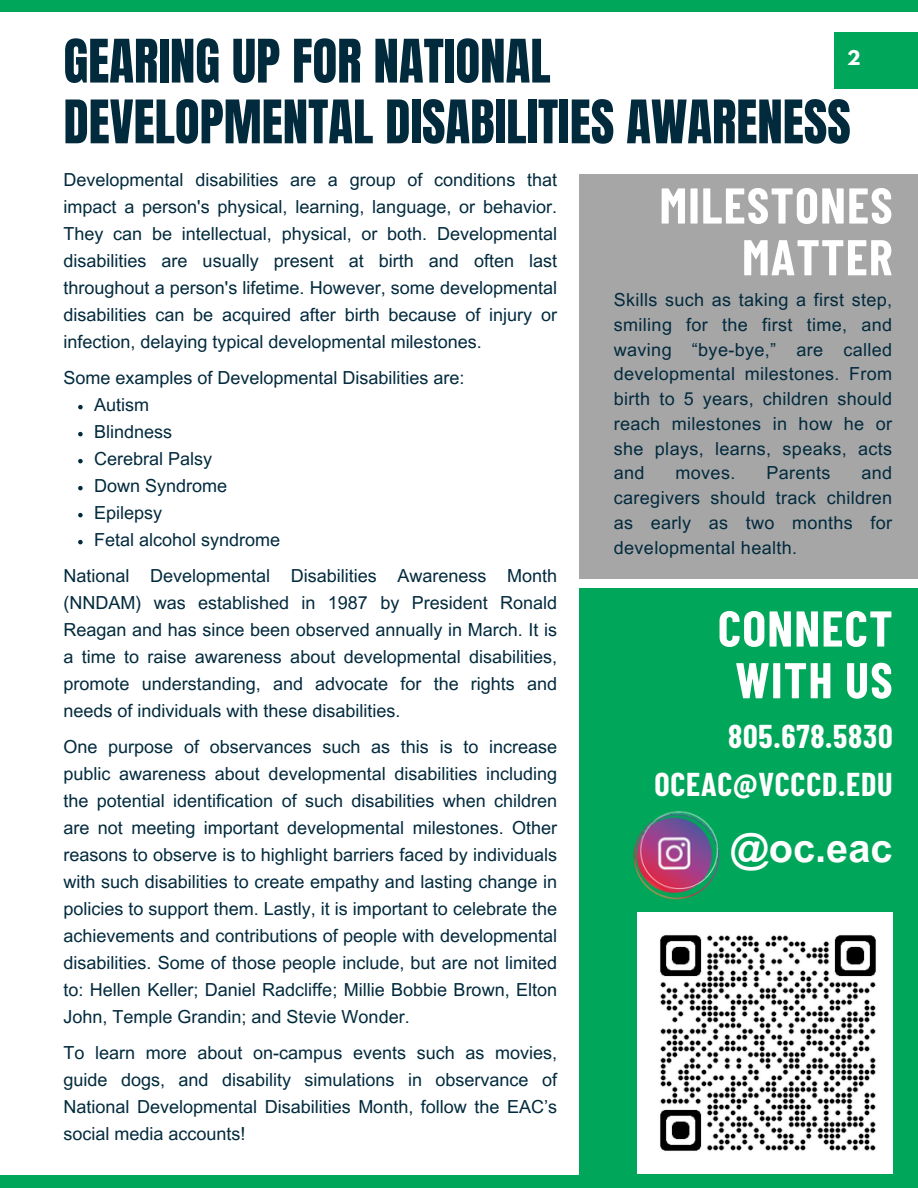
<style>
.page{position:relative;width:918px;height:1188px;background:#fff}
.page>*{position:absolute;margin:0;border:0;box-sizing:border-box;transform-origin:0 0}
.t1{font:51px/60.8px "Anton";color:#022a3d}
.t2{font:700 50.25px/51.8px "Barlow Condensed";letter-spacing:.025em;color:#fff;text-align:center}
.t3{font:700 39.75px "Arial MT Pro";color:#fff}
.t4{font:700 32.25px "Barlow Condensed";letter-spacing:.025em;color:#fff}
.t5{font:18px/27px "Arial MT Pro";color:#022a3d;text-align:justify}
.t6{font:18px "Arial MT Pro";letter-spacing:.02em;color:#022a3d}
.t7{font:700 18px "League Spartan";color:#fff}
</style>
<div class="page">
<div style="left:0;top:0;width:918px;height:12px;background:#00a659"></div>
<div style="left:0;top:1175px;width:918px;height:13px;background:#00a659"></div>
<div style="left:834px;top:32px;width:84px;height:56px;background:#00a659"></div>
<svg style="left:78px;top:405px;width:5px;height:4px"></svg>
<svg style="left:78px;top:432px;width:5px;height:4px"></svg>
<svg style="left:78px;top:459px;width:5px;height:4px"></svg>
<svg style="left:78px;top:486px;width:5px;height:4px"></svg>
<svg style="left:78px;top:513px;width:5px;height:4px"></svg>
<svg style="left:78px;top:540px;width:5px;height:4px"></svg>
<div style="left:579px;top:588px;width:339px;height:600px;background:#00a659"></div>
<img style="left:633px;top:811px;width:87px;height:89px">
<img style="left:637px;top:912px;width:256px;height:261px">
<div style="left:579px;top:174px;width:339px;height:405px;background:#a6a6a6"></div>
<p class="t1" style="left:64px;top:32px;width:789px">GEARING UP FOR NATIONAL<br>DEVELOPMENTAL DISABILITIES AWARENESS</p>
<h2 class="t7" style="left:847px;top:48px;width:15px">2</h2>
<p class="t5" style="left:64px;top:168px;width:495px">Developmental disabilities are a group of conditions that impact a person's physical, learning, language, or behavior.<br>They can be intellectual, physical, or both. Developmental disabilities are usually present at birth and often last throughout a person's lifetime. However, some developmental disabilities can be acquired after birth because of injury or infection, delaying typical developmental milestones.</p>
<p class="t5" style="left:64px;top:366px;width:403px">Some examples of Developmental Disabilities are:</p>
<p class="t5" style="left:94px;top:393px;width:57px">Autism</p>
<p class="t5" style="left:94px;top:420px;width:80px">Blindness</p>
<p class="t5" style="left:94px;top:447px;width:120px">Cerebral Palsy</p>
<p class="t5" style="left:94px;top:474px;width:135px">Down Syndrome</p>
<p class="t5" style="left:94px;top:501px;width:70px">Epilepsy</p>
<p class="t5" style="left:94px;top:528px;width:188px">Fetal alcohol syndrome</p>
<p class="t5" style="left:64px;top:564px;width:495px">National Developmental Disabilities Awareness Month (NNDAM) was established in 1987 by President Ronald Reagan and has since been observed annually in March. It is a time to raise awareness about developmental disabilities, promote understanding, and advocate for the rights and needs of individuals with these disabilities.</p>
<p class="t5" style="left:64px;top:735px;width:495px">One purpose of observances such as this is to increase public awareness about developmental disabilities including the potential identification of such disabilities when children are not meeting important developmental milestones. Other reasons to observe is to highlight barriers faced by individuals with such disabilities to create empathy and lasting change in policies to support them. Lastly, it is important to celebrate the achievements and contributions of people with developmental disabilities. Some of those people include, but are not limited to: Hellen Keller; Daniel Radcliffe; Millie Bobbie Brown, Elton John, Temple Grandin; and Stevie Wonder.</p>
<p class="t5" style="left:64px;top:1041px;width:495px">To learn more about on-campus events such as movies, guide dogs, and disability simulations in observance of National Developmental Disabilities Month, follow the EAC’s social media accounts!</p>
<h4 class="t2" style="left:660px;top:178px;width:235px;text-align:right">MILESTONES<br>MATTER</h4>
<p class="t5" style="left:614px;top:290px;width:280px;line-height:24.8px">Skills such as taking a first step, smiling for the first time, and waving “bye-bye,” are called developmental milestones. From birth to 5 years, children should reach milestones in how he or she plays, learns, speaks, acts and</p>
<p class="t5" style="left:614px;top:463px;width:280px;line-height:24.8px;text-indent:248px">and caregivers should track children as early as two months for developmental health.</p>
<p class="t5" style="left:676px;top:462px;width:61px">moves.</p>
<p class="t6" style="left:766px;top:466px;width:66px">Parents</p>
<p class="t2" style="left:718px;top:601px;width:176px">CONNECT<br>WITH US</p>
<h1 class="t4" style="left:728px;top:716px;width:166px">805.678.5830</h1>
<h4 class="t4" style="left:654px;top:764px;width:240px">OCEAC@VCCCD.EDU</h4>
<h1 class="t3" style="left:730px;top:834px;width:164px">@oc.eac</h1>
</div>
